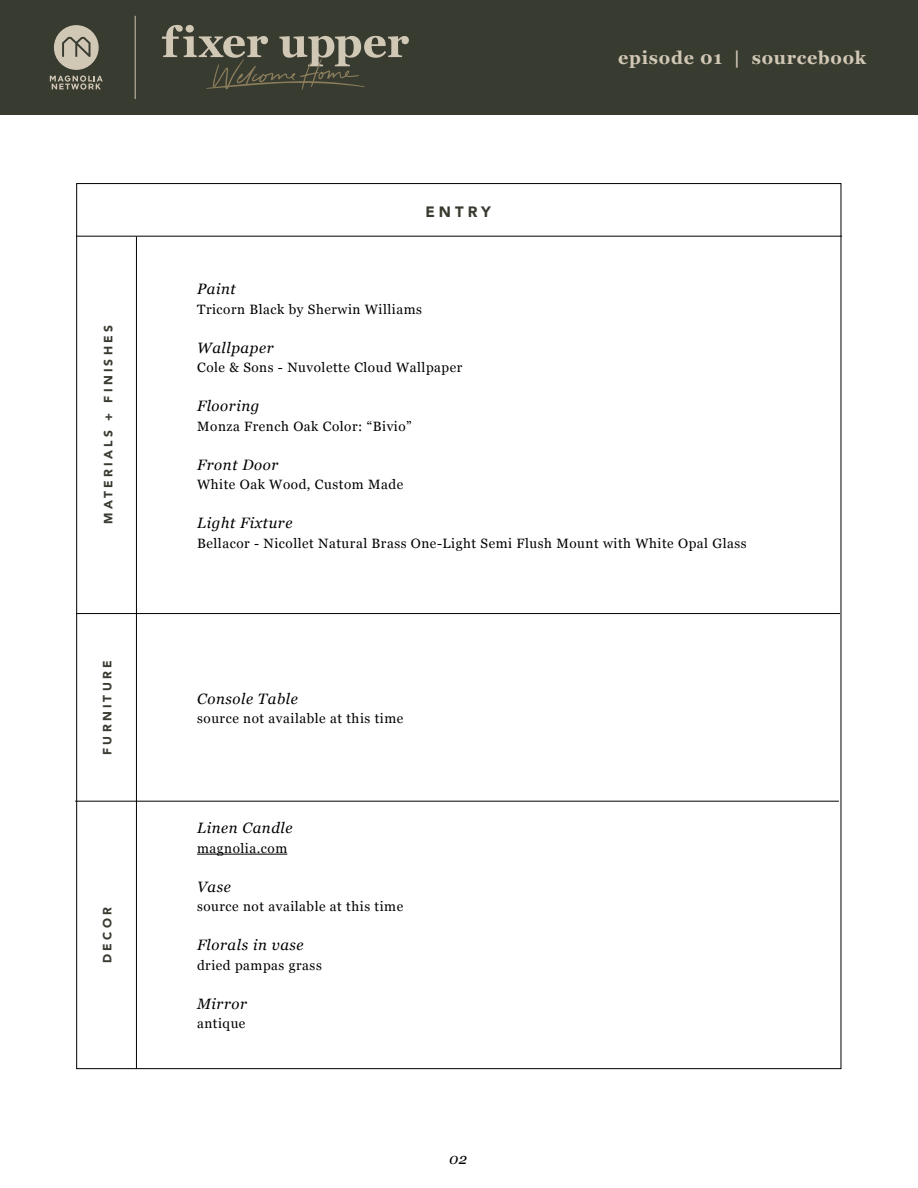
<style>
.page{position:relative;width:918px;height:1188px;background:#fff}
.page>*{position:absolute;margin:0;border:0;box-sizing:border-box;transform-origin:0 0}
.t1{font:700 18px "Georgia";letter-spacing:.04em;color:#d1c7b5}
.t2{font:italic 15px "Georgia";letter-spacing:.04em;color:#000}
.t3{font:900 15px "Avenir";letter-spacing:.27em;color:#383b30}
.t4{font:13.5px "Georgia";letter-spacing:.04em;color:#000}
.t5{font:900 12px "Avenir";letter-spacing:.27em;color:#383b30}
</style>
<div class="page">
<hr style="left:76px;top:236px;width:766px;height:1px;background:#000">
<hr style="left:76px;top:613px;width:764px;height:1px;background:#000">
<hr style="left:75px;top:801px;width:764px;height:1px;background:#000">
<hr style="left:136px;top:237px;width:1px;height:832px;background:#000">
<hr style="left:197px;top:854px;width:90px;height:1px;background:#000">
<div style="left:0;top:0;width:918px;height:115px;background:#383b30"></div>
<svg style="left:50px;top:25px;width:53px;height:65px"></svg>
<svg style="left:162px;top:25px;width:247px;height:65px"></svg>
<hr style="left:135px;top:16px;width:1px;height:83px;background:#d1c7b5">
<p class="t5" style="left:98px;top:524px;width:200px;rotate:-90deg">MATERIALS + FINISHES</p>
<p class="t5" style="left:97px;top:755px;width:96px;rotate:-90deg">FURNITURE</p>
<p class="t5" style="left:97px;top:963px;width:57px;rotate:-90deg">DECOR</p>
<p class="t3" style="left:425px;top:199px;width:67px">ENTRY</p>
<h1 class="t1" style="left:618px;top:44px;width:249px">episode 01 | sourcebook</h1>
<p class="t2" style="left:197px;top:278px;width:40px">Paint</p>
<p class="t4" style="left:197px;top:299px;width:226px">Tricorn Black by Sherwin Williams</p>
<p class="t2" style="left:197px;top:337px;width:78px">Wallpaper</p>
<p class="t4" style="left:197px;top:358px;width:267px">Cole &amp; Sons - Nuvolette Cloud Wallpaper</p>
<p class="t2" style="left:197px;top:395px;width:64px">Flooring</p>
<p class="t4" style="left:197px;top:416px;width:216px">Monza French Oak Color: “Bivio”</p>
<p class="t2" style="left:197px;top:454px;width:83px">Front Door</p>
<p class="t4" style="left:197px;top:475px;width:208px">White Oak Wood, Custom Made</p>
<p class="t2" style="left:197px;top:512px;width:97px">Light Fixture</p>
<p class="t4" style="left:197px;top:533px;width:551px">Bellacor - Nicollet Natural Brass One-Light Semi Flush Mount with White Opal Glass</p>
<p class="t2" style="left:197px;top:687px;width:102px">Console Table</p>
<p class="t4" style="left:197px;top:709px;width:208px">source not available at this time</p>
<p class="t2" style="left:197px;top:817px;width:97px">Linen Candle</p>
<p class="t4" style="left:197px;top:838px;width:92px">magnolia.com</p>
<p class="t2" style="left:197px;top:876px;width:35px">Vase</p>
<p class="t4" style="left:197px;top:897px;width:208px">source not available at this time</p>
<p class="t2" style="left:197px;top:934px;width:108px">Florals in vase</p>
<p class="t4" style="left:197px;top:955px;width:126px">dried pampas grass</p>
<p class="t2" style="left:197px;top:993px;width:52px">Mirror</p>
<p class="t4" style="left:197px;top:1014px;width:50px">antique</p>
<p class="t2" style="left:449px;top:1148px;width:20px">02</p>
</div>
